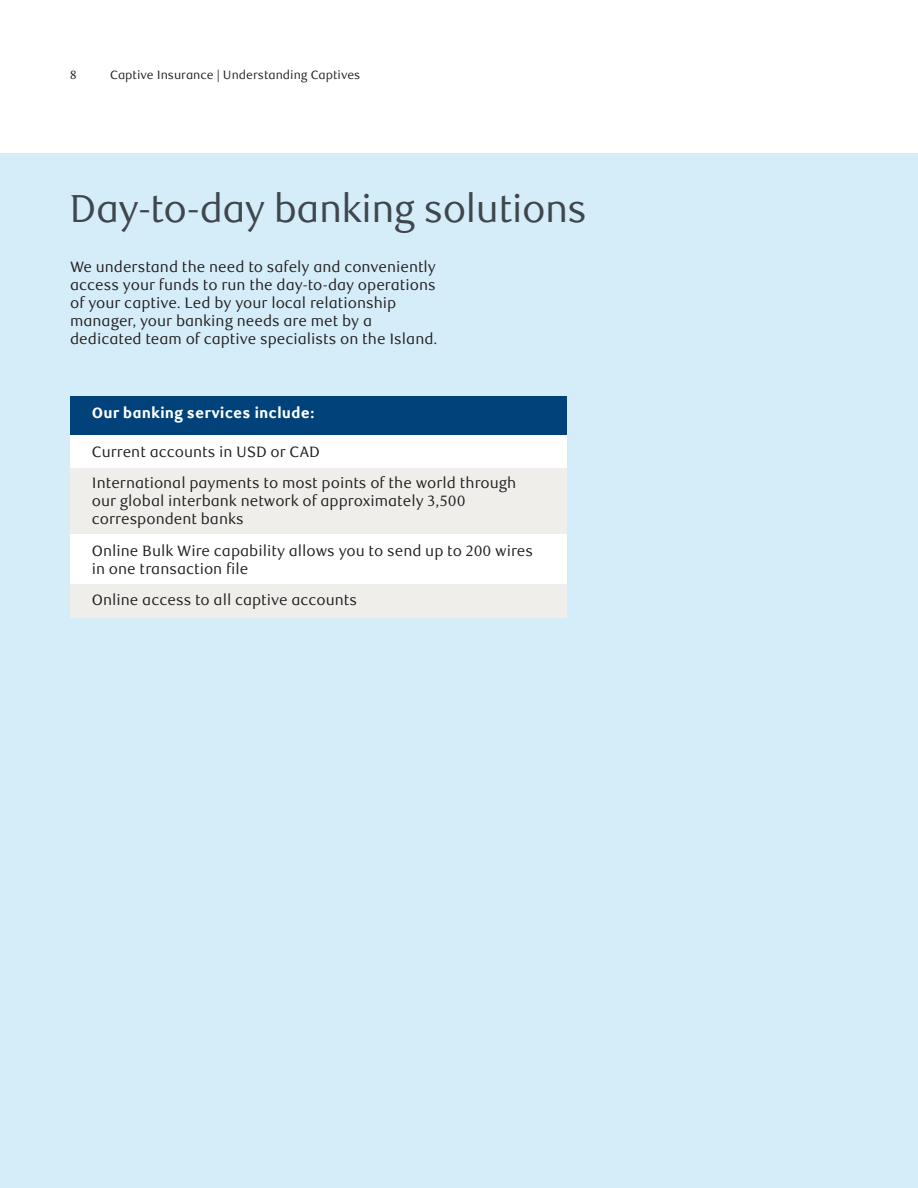
<style>
.page{position:relative;width:918px;height:1188px;background:#fff}
.page>*{position:absolute;margin:0;border:0;box-sizing:border-box;transform-origin:0 0}
.t1{font:39px "RBC Display";color:#3f464d}
.t2{font:15px/18px "RBC Text";color:#231f20}
.t3{font:800 15px "RBC Text";color:#fff}
.t4{font:12px "RBC Text";color:#231f20}
</style>
<div class="page">
<div style="left:0;top:153px;width:918px;height:1035px;background:#d4edf9"></div>
<div style="left:70px;top:434px;width:497px;height:34px;background:#fff"></div>
<div style="left:70px;top:396px;width:497px;height:38px;background:#004279"></div>
<div style="left:70px;top:584px;width:497px;height:34px;background:#f0eeeb"></div>
<div style="left:70px;top:468px;width:497px;height:67px;background:#f0eeeb"></div>
<div style="left:70px;top:535px;width:497px;height:49px;background:#fff"></div>
<p class="t4" style="left:70px;top:68px;width:8px">8</p>
<p class="t4" style="left:110px;top:68px;width:252px">Captive Insurance | Understanding Captives</p>
<h1 class="t1" style="left:70px;top:186px;width:518px">Day-to-day banking solutions</h1>
<p class="t2" style="left:70px;top:258px;width:369px">We understand the need to safely and conveniently access your funds to run the day-to-day operations of your captive. Led by your local relationship manager, your banking needs are met by a dedicated team of captive specialists on the Island.</p>
<p class="t3" style="left:92px;top:404px;width:224px">Our banking services include:</p>
<p class="t2" style="left:92px;top:436px;width:426px;line-height:31.5px">Current accounts in USD or CAD<br>International payments to most points of the world through</p>
<p class="t2" style="left:92px;top:492px;width:375px">our global interbank network of approximately 3,500 correspondent banks</p>
<p class="t2" style="left:92px;top:542px;width:443px">Online Bulk Wire capability allows you to send up to 200 wires in one transaction file</p>
<p class="t2" style="left:92px;top:591px;width:267px">Online access to all captive accounts</p>
</div>
